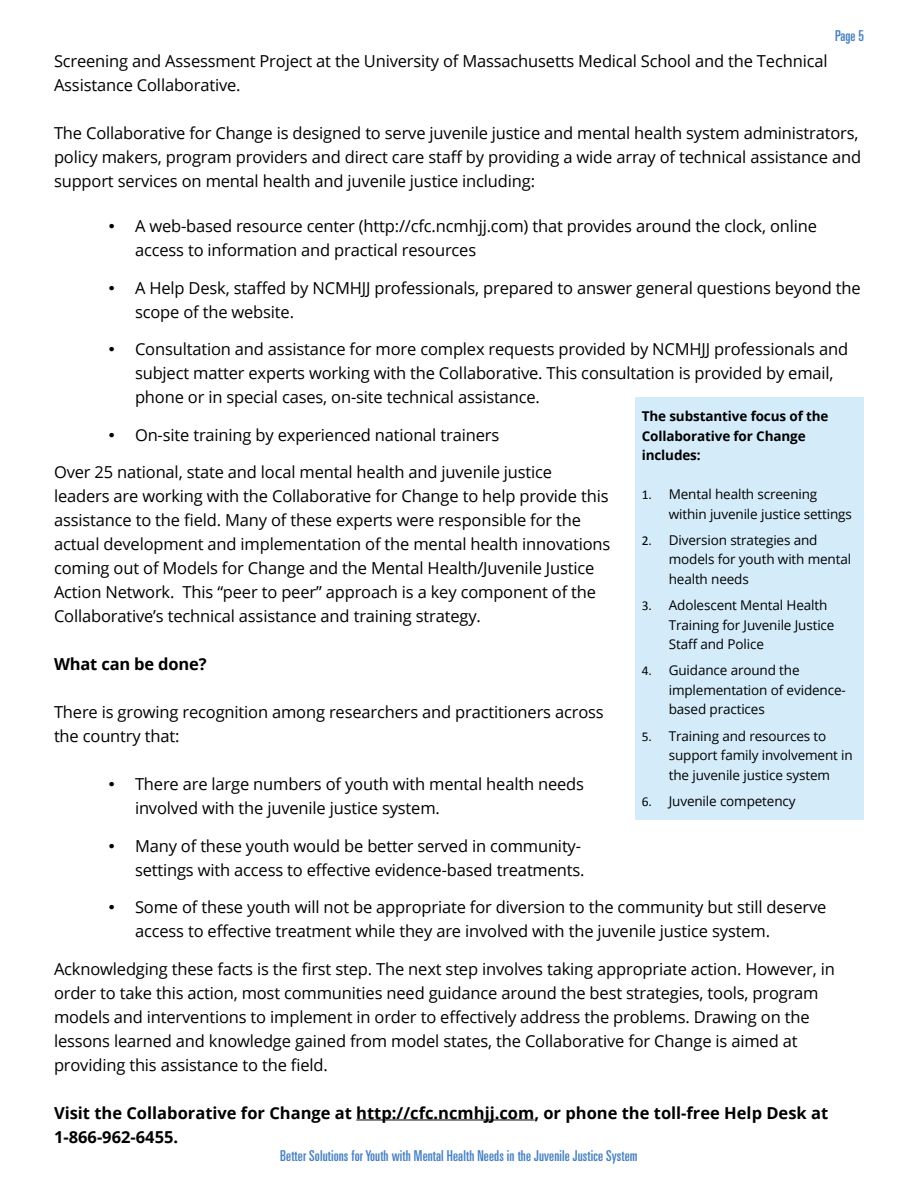
<style>
.page{position:relative;width:918px;height:1188px;background:#fff}
.page>*{position:absolute;margin:0;border:0;box-sizing:border-box;transform-origin:0 0}
.t1{font:16.5px/24px "Open Sans";letter-spacing:-.01em;color:#000}
.t2{font:700 16.5px/24px "Open Sans";color:#000}
.t3{font:ultra-condensed 15px "Univers LT Std";letter-spacing:.01em;color:#447fc1}
.t4{font:13.5px/19.5px "Open Sans";letter-spacing:-.01em;color:#000}
.t5{font:700 13.5px/19.5px "Open Sans";letter-spacing:-.01em;color:#000}
.s1{font-family:"Calibri"}
</style>
<div class="page">
<hr style="left:356px;top:1120px;width:178px;height:1px;background:#000">
<div style="left:635px;top:397px;width:229px;height:423px;background:#d4ecfa"></div>
<p class="t3" style="left:835px;top:27px;width:30px">Page 5</p>
<p class="t1" style="left:54px;top:48px;width:775px">Screening and Assessment Project at the University of Massachusetts Medical School and the Technical<br>Assistance Collaborative.</p>
<p class="t1" style="left:54px;top:120px;width:809px">The Collaborative for Change is designed to serve juvenile justice and mental health system administrators, policy makers, program providers and direct care staff by providing a wide array of technical assistance and support services on mental health and juvenile justice including:</p>
<p class="t1" style="left:135px;top:214px;width:684px;text-indent:-27px">• A web-based resource center (http://cfc.ncmhjj.com) that provides around the clock, online access to information and practical resources</p>
<p class="t1" style="left:135px;top:275px;width:727px;text-indent:-27px">• A Help Desk, staffed by NCMHJJ professionals, prepared to answer general questions beyond the scope of the website.</p>
<p class="t1" style="left:135px;top:337px;width:715px;text-indent:-27px">• Consultation and assistance for more complex requests provided by NCMHJJ professionals and subject matter experts working with the Collaborative. This consultation is provided by email, phone or in special cases, on-site technical assistance.</p>
<p class="t1" style="left:108px;top:422px;width:393px">• On-site training by experienced national trainers</p>
<p class="t1" style="left:54px;top:460px;width:558px">Over 25 national, state and local mental health and juvenile justice leaders are working with the Collaborative for Change to help provide this assistance to the field. Many of these experts were responsible for the actual development and implementation of the mental health innovations coming out of Models for Change and the Mental Health/Juvenile Justice Action Network. This “peer to peer” approach is a key component of the Collaborative’s technical assistance and training strategy.</p>
<p class="t2" style="left:54px;top:652px;width:154px">What can be done?</p>
<p class="t1" style="left:54px;top:700px;width:551px">There is growing recognition among researchers and practitioners across the country that:</p>
<p class="t1" style="left:135px;top:772px;width:451px;text-indent:-27px">• There are large numbers of youth with mental health needs involved with the juvenile justice system.</p>
<p class="t1" style="left:108px;top:833px;width:478px;text-align:right">• Many of these youth would be better served in community&shy;settings with access to effective evidence-based treatments.</p>
<p class="t1" style="left:135px;top:895px;width:693px;text-indent:-27px">• Some of these youth will not be appropriate for diversion to the community but still deserve access to effective treatment while they are involved with the juvenile justice system.</p>
<p class="t1" style="left:54px;top:956px;width:782px">Acknowledging these facts is the first step. The next step involves taking appropriate action. However, in order to take this action, most communities need guidance around the best strategies, tools, program models and interventions to implement in order to effectively address the problems. Drawing on the lessons learned and knowledge gained from model states, the Collaborative for Change is aimed at providing this assistance to the field.</p>
<p class="t2" style="left:54px;top:1100px;width:776px">Visit the Collaborative for Change at http://cfc.ncmhjj.com, or phone the toll-free Help Desk at<br>1-866-962-6455.</p>
<p class="t5" style="left:642px;top:406px;width:188px">The substantive focus of the<br>Collaborative for Change includes:</p>
<p class="t4" style="left:669px;top:484px;width:185px;text-indent:-27px"><span class="s1">1.</span> Mental health screening within juvenile justice settings</p>
<p class="t4" style="left:669px;top:530px;width:184px;text-indent:-27px"><span class="s1">2.</span> Diversion strategies and models for youth with mental health needs</p>
<p class="t4" style="left:669px;top:595px;width:167px;text-indent:-27px"><span class="s1">3.</span> Adolescent Mental Health<br>Training for Juvenile Justice<br>Staff and Police</p>
<p class="t4" style="left:669px;top:660px;width:179px;text-indent:-27px"><span class="s1">4.</span> Guidance around the implementation of evidence&shy;based practices</p>
<p class="t4" style="left:669px;top:726px;width:185px;text-indent:-27px"><span class="s1">5.</span> Training and resources to support family involvement in the juvenile justice system</p>
<p class="t4" style="left:642px;top:791px;width:155px"><span class="s1">6.</span> Juvenile competency</p>
<p class="t3" style="left:280px;top:1147px;width:359px">Better Solutions for Youth with Mental Health Needs in the Juvenile Justice System</p>
</div>
